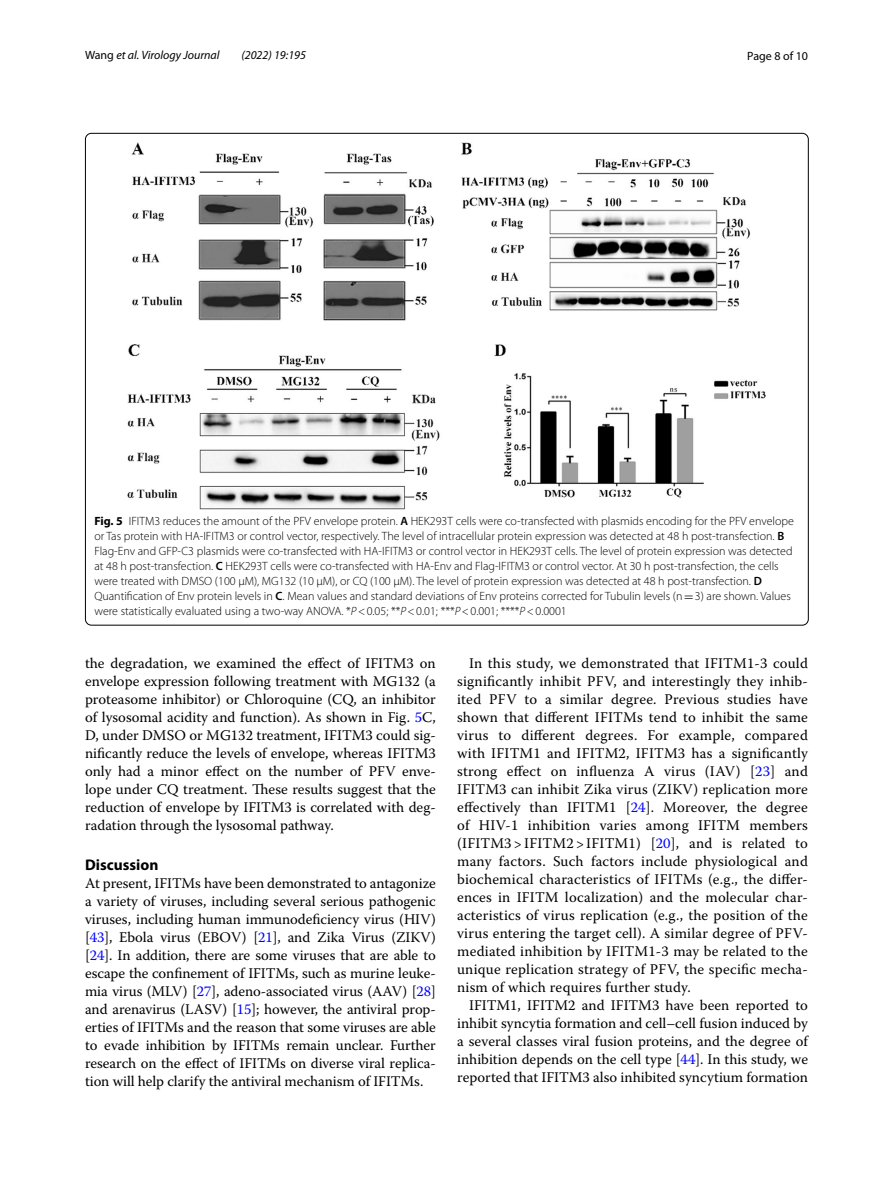
<style>
.page{position:relative;width:893px;height:1187px;background:#fff}
.page>*{position:absolute;margin:0;border:0;box-sizing:border-box;transform-origin:0 0}
.t1{font:700 15.45px "Myriad Pro";color:#000}
.t2{font:14.7px/18px "Warnock Pro";color:#000;text-align:justify}
.t3{font:300 12px/15px "Myriad Pro";color:#000}
.t4{font:italic 12px "Myriad Pro";color:#000}
.t5{font:12px "Myriad Pro";color:#000}
.s1{font-style:normal}
.s2{font-weight:700}
.s3{font-weight:600}
.s4{font-family:"MTSY";font-weight:400}
.s5{font-style:italic}
.s6{color:#00f}
</style>
<div class="page">
<img style="left:128px;top:142px;width:638px;height:367px">
<p class="t4" style="left:85px;top:48px;width:136px"><span class="s1">Wang</span> et al. Virology Journal</p>
<p class="t4" style="left:241px;top:48px;width:66px">(2022) 19:195</p>
<p class="t5" style="left:747px;top:48px;width:62px">Page 8 of 10</p>
<p class="t3" style="left:94px;top:513px;width:701px"><span class="s2">Fig. 5</span> IFITM3 reduces the amount of the PFV envelope protein. <span class="s3">A</span> HEK293T cells were co-transfected with plasmids encoding for the PFV envelope or Tas protein with HA-IFITM3 or control vector, respectively. The level of intracellular protein expression was detected at 48 h post-transfection. <span class="s3">B </span>Flag-Env and GFP-C3 plasmids were co-transfected with HA-IFITM3 or control vector in HEK293T cells. The level of protein expression was detected at 48 h post-transfection. <span class="s3">C</span> HEK293T cells were co-transfected with HA-Env and Flag-IFITM3 or control vector. At 30 h post-transfection, the cells were treated with DMSO (100 µM), MG132 (10 µM), or CQ (100 µM). The level of protein expression was detected at 48 h post-transfection. <span class="s3">D </span>Quantification of Env protein levels in <span class="s3">C</span>. Mean values and standard deviations of Env proteins corrected for Tubulin levels (n<span class="s4">=</span>3) are shown. Values were statistically evaluated using a two-way ANOVA. *<span class="s5">P</span>&lt;0.05; **<span class="s5">P</span>&lt;0.01; ***<span class="s5">P</span>&lt;0.001; ****<span class="s5">P</span>&lt;0.0001</p>
<p class="t2" style="left:85px;top:654px;width:352px">the degradation, we examined the effect of IFITM3 on envelope expression following treatment with MG132 (a proteasome inhibitor) or Chloroquine (CQ, an inhibitor of lysosomal acidity and function). As shown in Fig. <span class="s6">5</span>C, D, under DMSO or MG132 treatment, IFITM3 could sig&shy;nificantly reduce the levels of envelope, whereas IFITM3 only had a minor effect on the number of PFV enve&shy;lope under CQ treatment. These results suggest that the reduction of envelope by IFITM3 is correlated with deg&shy;radation through the lysosomal pathway.</p>
<p class="t1" style="left:85px;top:855px;width:75px">Discussion</p>
<p class="t2" style="left:85px;top:874px;width:352px">At present, IFITMs have been demonstrated to antagonize a variety of viruses, including several serious pathogenic viruses, including human immunodeficiency virus (HIV) [<span class="s6">43</span>], Ebola virus (EBOV) [<span class="s6">21</span>], and Zika Virus (ZIKV) [<span class="s6">24</span>]. In addition, there are some viruses that are able to escape the confinement of IFITMs, such as murine leuke&shy;mia virus (MLV) [<span class="s6">27</span>], adeno-associated virus (AAV) [<span class="s6">28</span>] and arenavirus (LASV) [<span class="s6">15</span>]; however, the antiviral prop&shy;erties of IFITMs and the reason that some viruses are able to evade inhibition by IFITMs remain unclear. Further research on the effect of IFITMs on diverse viral replica&shy;tion will help clarify the antiviral mechanism of IFITMs.</p>
<p class="t2" style="left:457px;top:654px;width:352px;text-indent:12px">In this study, we demonstrated that IFITM1-3 could significantly inhibit PFV, and interestingly they inhib&shy;ited PFV to a similar degree. Previous studies have shown that different IFITMs tend to inhibit the same virus to different degrees. For example, compared with IFITM1 and IFITM2, IFITM3 has a significantly strong effect on influenza A virus (IAV) [<span class="s6">23</span>] and IFITM3 can inhibit Zika virus (ZIKV) replication more effectively than IFITM1 [<span class="s6">24</span>]. Moreover, the degree of HIV-1 inhibition varies among IFITM members (IFITM3 &gt; IFITM2 &gt; IFITM1) [<span class="s6">20</span>], and is related to many factors. Such factors include physiological and biochemical characteristics of IFITMs (e.g., the differ&shy;ences in IFITM localization) and the molecular char&shy;acteristics of virus replication (e.g., the position of the virus entering the target cell). A similar degree of PFV&shy;mediated inhibition by IFITM1-3 may be related to the unique replication strategy of PFV, the specific mecha&shy;nism of which requires further study.</p>
<p class="t2" style="left:457px;top:996px;width:352px;text-indent:12px">IFITM1, IFITM2 and IFITM3 have been reported to inhibit syncytia formation and cell–cell fusion induced by a several classes viral fusion proteins, and the degree of inhibition depends on the cell type [<span class="s6">44</span>]. In this study, we reported that IFITM3 also inhibited syncytium formation</p>
</div>
